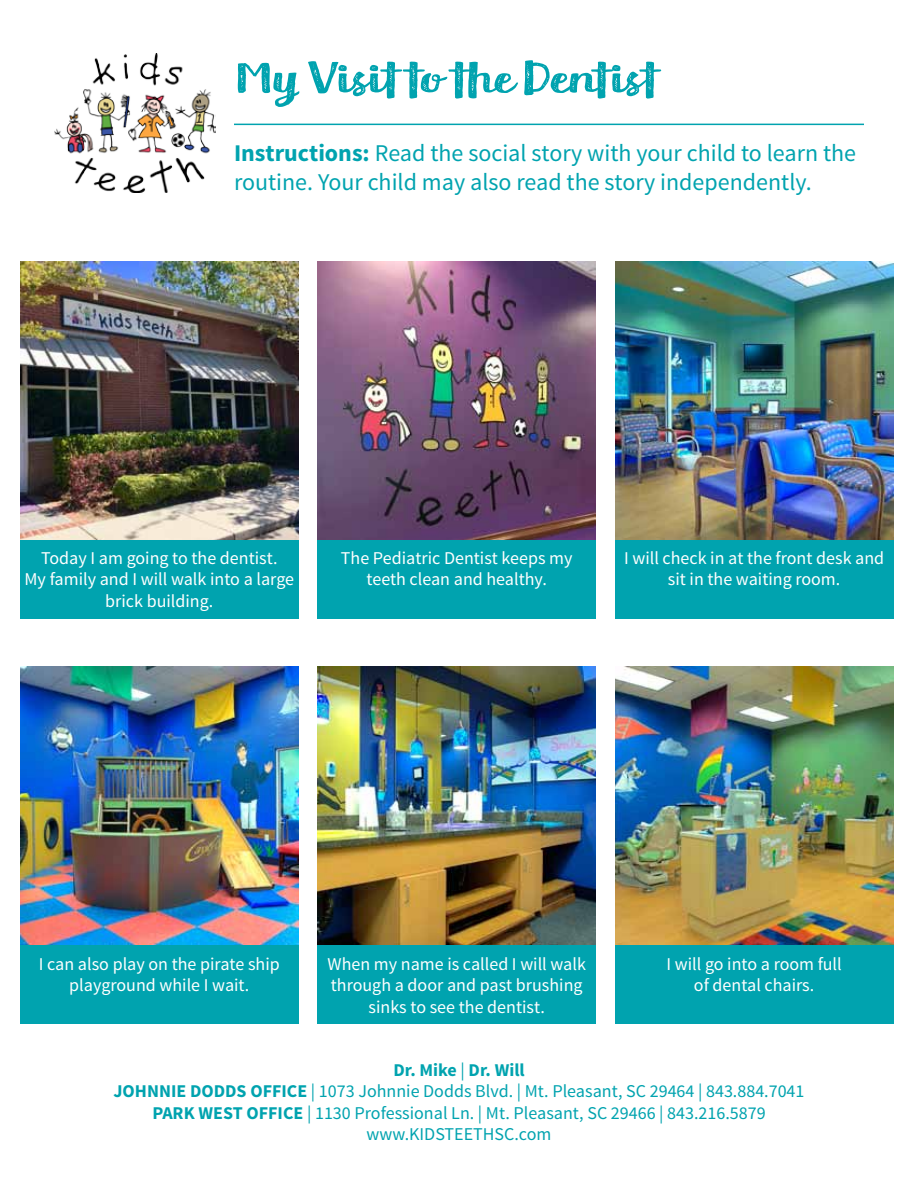
<style>
.page{position:relative;width:918px;height:1188px;background:#fff}
.page>*{position:absolute;margin:0;border:0;box-sizing:border-box;transform-origin:0 0}
.t1{font:51px "Meltow Brush Rust";color:#00a3af}
.t2{font:24px/28.8px "Source Sans Pro";color:#00a3af}
.t3{font:18px/21.6px "Source Sans Pro";color:#fff;text-align:center}
.t4{font:18px/21.6px "Source Sans Pro";color:#00a3af;text-align:center}
.s1{font-weight:700}
</style>
<div class="page">
<img style="left:20px;top:261px;width:278px;height:279px">
<img style="left:318px;top:261px;width:278px;height:279px">
<img style="left:615px;top:261px;width:278px;height:279px">
<div style="left:20px;top:540px;width:278px;height:79px;background:#00a3af"></div>
<div style="left:318px;top:540px;width:278px;height:79px;background:#00a3af"></div>
<div style="left:615px;top:540px;width:278px;height:79px;background:#00a3af"></div>
<img style="left:20px;top:666px;width:278px;height:279px">
<img style="left:318px;top:666px;width:278px;height:279px">
<img style="left:615px;top:666px;width:278px;height:279px">
<div style="left:20px;top:945px;width:278px;height:79px;background:#00a3af"></div>
<div style="left:318px;top:945px;width:278px;height:79px;background:#00a3af"></div>
<div style="left:615px;top:945px;width:278px;height:79px;background:#00a3af"></div>
<img style="left:54px;top:54px;width:162px;height:138px">
<hr style="left:234px;top:124px;width:630px;height:1px;background:#00a3af">
<h1 class="t1" style="left:234px;top:48px;width:425px">My Visit to the Dentist</h1>
<h2 class="t2" style="left:234px;top:139px;width:624px"><span class="s1">Instructions:</span> Read the social story with your child to learn the routine. Your child may also read the story independently.</h2>
<p class="t3" style="left:25px;top:547px;width:271px">Today I am going to the dentist.<br>My family and I will walk into a large brick building.</p>
<p class="t3" style="left:341px;top:547px;width:233px">The Pediatric Dentist keeps my teeth clean and healthy.</p>
<p class="t3" style="left:624px;top:547px;width:262px">I will check in at the front desk and sit in the waiting room.</p>
<p class="t3" style="left:39px;top:953px;width:243px">I can also play on the pirate ship playground while I wait.</p>
<p class="t3" style="left:328px;top:953px;width:260px">When my name is called I will walk through a door and past brushing sinks to see the dentist.</p>
<p class="t3" style="left:667px;top:953px;width:177px">I will go into a room full of dental chairs.</p>
<p class="t4" style="left:113px;top:1059px;width:693px"><span class="s1">Dr. Mike</span> | <span class="s1">Dr. Will<br>JOHNNIE DODDS OFFICE</span> | 1073 Johnnie Dodds Blvd. | Mt. Pleasant, SC 29464 | 843.884.7041<br><span class="s1">PARK WEST OFFICE</span> | 1130 Professional Ln. | Mt. Pleasant, SC 29466 | 843.216.5879 www.KIDSTEETHSC.com</p>
</div>
